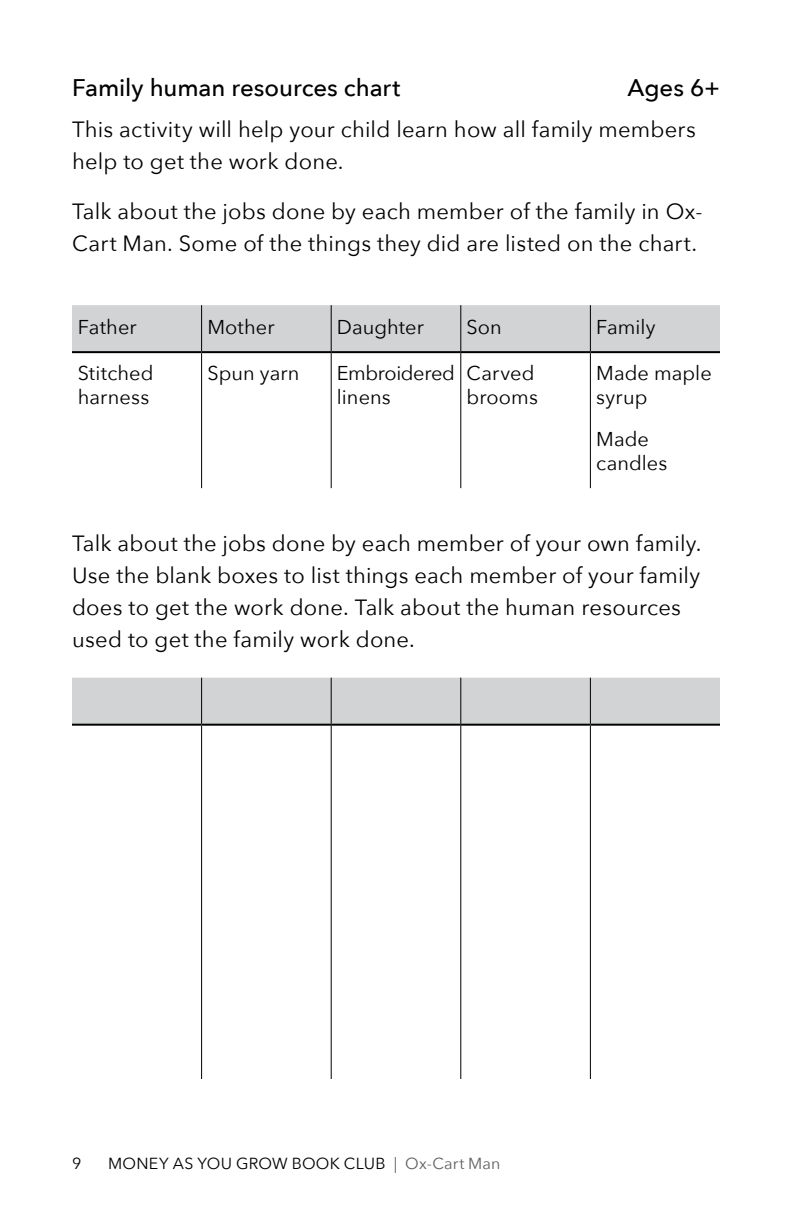
<style>
.page{position:relative;width:792px;height:1224px;background:#fff}
.page>*{position:absolute;margin:0;border:0;box-sizing:border-box;transform-origin:0 0}
.regular{font:500 24px "Avenir Next";letter-spacing:-.005em;color:#000}
.paragraph{font:22px/32px "Avenir Next";letter-spacing:.01em;color:#000}
.t1{font:20px/24px "Avenir Next";letter-spacing:.005em;color:#000}
.t2{font:20px/24px "Avenir Next";letter-spacing:-.02em;color:#000}
.t3{font:16px "Avenir Next";letter-spacing:.02em;color:#000}
.s1{color:#5f6062}
</style>
<div class="page">
<div style="left:72px;top:305px;width:648px;height:46px;background:#d1d3d4"></div>
<hr style="left:201px;top:305px;width:1px;height:46px;background:#000">
<hr style="left:331px;top:305px;width:1px;height:46px;background:#000">
<hr style="left:460px;top:305px;width:1px;height:46px;background:#000">
<hr style="left:590px;top:305px;width:1px;height:46px;background:#000">
<hr style="left:201px;top:353px;width:1px;height:135px;background:#000">
<hr style="left:331px;top:353px;width:1px;height:135px;background:#000">
<hr style="left:460px;top:353px;width:1px;height:135px;background:#000">
<hr style="left:590px;top:353px;width:1px;height:135px;background:#000">
<hr style="left:72px;top:351px;width:130px;height:2px;background:#000">
<hr style="left:202px;top:351px;width:129px;height:2px;background:#000">
<hr style="left:331px;top:351px;width:130px;height:2px;background:#000">
<hr style="left:461px;top:351px;width:129px;height:2px;background:#000">
<hr style="left:590px;top:351px;width:130px;height:2px;background:#000">
<div style="left:72px;top:678px;width:648px;height:46px;background:#d1d3d4"></div>
<hr style="left:201px;top:678px;width:1px;height:46px;background:#000">
<hr style="left:331px;top:678px;width:1px;height:46px;background:#000">
<hr style="left:460px;top:678px;width:1px;height:46px;background:#000">
<hr style="left:590px;top:678px;width:1px;height:46px;background:#000">
<hr style="left:201px;top:726px;width:1px;height:353px;background:#000">
<hr style="left:331px;top:726px;width:1px;height:353px;background:#000">
<hr style="left:460px;top:726px;width:1px;height:353px;background:#000">
<hr style="left:590px;top:726px;width:1px;height:353px;background:#000">
<hr style="left:72px;top:724px;width:130px;height:2px;background:#000">
<hr style="left:202px;top:724px;width:129px;height:2px;background:#000">
<hr style="left:331px;top:724px;width:130px;height:2px;background:#000">
<hr style="left:461px;top:724px;width:129px;height:2px;background:#000">
<hr style="left:590px;top:724px;width:130px;height:2px;background:#000">
<p class="regular" style="left:72px;top:67px;width:330px">Family human resources chart</p>
<p class="regular" style="left:628px;top:67px;width:94px">Ages 6+</p>
<p class="paragraph" style="left:72px;top:112px;width:625px">This activity will help your child learn how all family members help to get the work done.</p>
<p class="paragraph" style="left:72px;top:194px;width:632px">Talk about the jobs done by each member of the family in Ox-<br>Cart Man. Some of the things they did are listed on the chart.</p>
<p class="t1" style="left:78px;top:314px;width:60px">Father</p>
<p class="t1" style="left:207px;top:314px;width:69px">Mother</p>
<p class="t1" style="left:337px;top:314px;width:89px">Daughter</p>
<p class="t1" style="left:467px;top:314px;width:37px">Son</p>
<p class="t1" style="left:596px;top:314px;width:61px">Family</p>
<p class="t1" style="left:78px;top:360px;width:77px">Stitched harness</p>
<p class="t1" style="left:207px;top:360px;width:94px">Spun yarn</p>
<p class="t2" style="left:337px;top:360px;width:120px">Embroidered linens</p>
<p class="t1" style="left:467px;top:360px;width:73px">Carved brooms</p>
<p class="t1" style="left:596px;top:360px;width:117px">Made maple syrup</p>
<p class="t1" style="left:596px;top:426px;width:73px">Made candles</p>
<p class="paragraph" style="left:72px;top:526px;width:631px">Talk about the jobs done by each member of your own family.<br>Use the blank boxes to list things each member of your family does to get the work done. Talk about the human resources used to get the family work done.</p>
<p class="t3" style="left:72px;top:1150px;width:11px">9</p>
<p class="t3" style="left:108px;top:1150px;width:394px">MONEY AS YOU GROW BOOK CLUB <span class="s1">| Ox-Cart Man</span></p>
</div>
